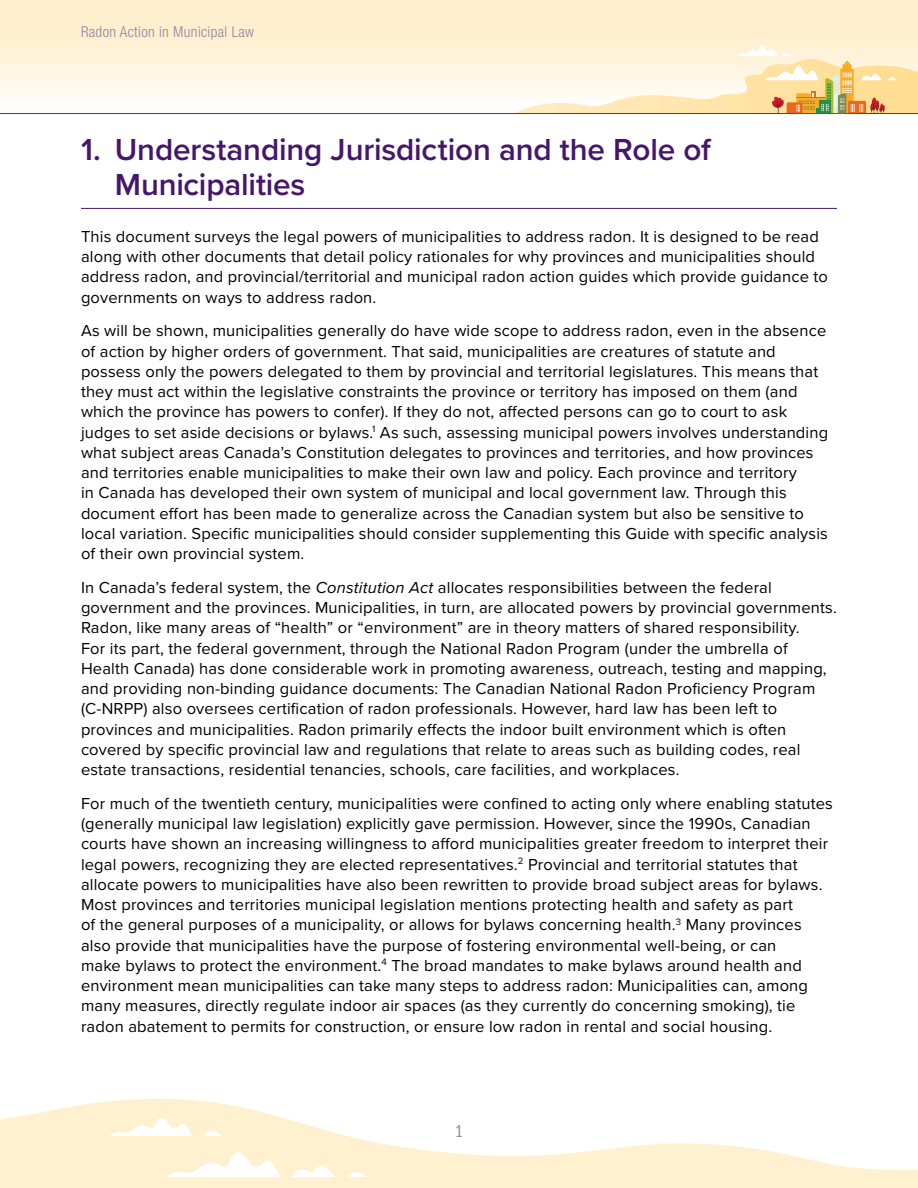
<style>
.page{position:relative;width:918px;height:1188px;background:#fff}
.page>*{position:absolute;margin:0;border:0;box-sizing:border-box;transform-origin:0 0}
.t1{font:600 31.5px/34.7px "Proxima Nova";letter-spacing:-.005em;color:#45166a}
.t2{font:condensed 18px "ITC Franklin Gothic Std";color:#939598}
.Body{font:16.5px/20.2px "Proxima Nova";letter-spacing:.01em;color:#000}
.t3{font:300 condensed 15px "Helvetica Neue LT Std";letter-spacing:.025em;color:#8b85a1}
.s1{font-style:italic}
</style>
<div class="page">
<svg style="left:0;top:1098px;width:918px;height:90px;fill:#fff0cf"></svg>
<svg style="left:167px;top:1151px;width:114px;height:26px"></svg>
<svg style="left:292px;top:1163px;width:43px;height:14px"></svg>
<svg style="left:349px;top:1172px;width:18px;height:5px"></svg>
<svg style="left:110px;top:1117px;width:82px;height:19px"></svg>
<svg style="left:204px;top:1131px;width:18px;height:5px"></svg>
<hr style="left:81px;top:208px;width:756px;height:1px;background:#45166a">
<div style="left:0;top:0;width:918px;height:113px;background:linear-gradient(to bottom,#ffebc4,#fffdfa)"></div>
<hr style="left:0;top:113px;width:918px;height:1px;background:#9f1d21">
<svg style="left:512px;top:45px;width:406px;height:69px;background:#f9e6c3"></svg>
<p class="t3" style="left:81px;top:23px;width:175px">Radon Action in Municipal Law</p>
<p class="t1" style="left:115px;top:131px;width:598px;text-indent:-34px">1. Understanding Jurisdiction and the Role of<br>Municipalities</p>
<p class="Body" style="left:81px;top:225px;width:749px">This document surveys the legal powers of municipalities to address radon. It is designed to be read along with other documents that detail policy rationales for why provinces and municipalities should address radon, and provincial/territorial and municipal radon action guides which provide guidance to governments on ways to address radon.</p>
<p class="Body" style="left:81px;top:320px;width:749px">As will be shown, municipalities generally do have wide scope to address radon, even in the absence of action by higher orders of government. That said, municipalities are creatures of statute and possess only the powers delegated to them by provincial and territorial legislatures. This means that they must act within the legislative constraints the province or territory has imposed on them (and which the province has powers to confer). If they do not, affected persons can go to court to ask judges to set aside decisions or bylaws.<sup>1</sup> As such, assessing municipal powers involves understanding what subject areas Canada’s Constitution delegates to provinces and territories, and how provinces and territories enable municipalities to make their own law and policy. Each province and territory<br>in Canada has developed their own system of municipal and local government law. Through this document effort has been made to generalize across the Canadian system but also be sensitive to local variation. Specific municipalities should consider supplementing this Guide with specific analysis of their own provincial system.</p>
<p class="Body" style="left:81px;top:576px;width:757px">In Canada’s federal system, the <span class="s1">Constitution Act</span> allocates responsibilities between the federal government and the provinces. Municipalities, in turn, are allocated powers by provincial governments.<br>Radon, like many areas of “health” or “environment” are in theory matters of shared responsibility.<br>For its part, the federal government, through the National Radon Program (under the umbrella of Health Canada) has done considerable work in promoting awareness, outreach, testing and mapping, and providing non-binding guidance documents: The Canadian National Radon Proficiency Program (C-NRPP) also oversees certification of radon professionals. However, hard law has been left to provinces and municipalities. Radon primarily effects the indoor built environment which is often covered by specific provincial law and regulations that relate to areas such as building codes, real estate transactions, residential tenancies, schools, care facilities, and workplaces.</p>
<p class="Body" style="left:81px;top:792px;width:753px">For much of the twentieth century, municipalities were confined to acting only where enabling statutes (generally municipal law legislation) explicitly gave permission. However, since the 1990s, Canadian courts have shown an increasing willingness to afford municipalities greater freedom to interpret their legal powers, recognizing they are elected representatives.<sup>2</sup> Provincial and territorial statutes that allocate powers to municipalities have also been rewritten to provide broad subject areas for bylaws.<br>Most provinces and territories municipal legislation mentions protecting health and safety as part<br>of the general purposes of a municipality, or allows for bylaws concerning health.<sup>3</sup> Many provinces also provide that municipalities have the purpose of fostering environmental well-being, or can<br>make bylaws to protect the environment.<sup>4</sup> The broad mandates to make bylaws around health and environment mean municipalities can take many steps to address radon: Municipalities can, among many measures, directly regulate indoor air spaces (as they currently do concerning smoking), tie radon abatement to permits for construction, or ensure low radon in rental and social housing.</p>
<p class="t2" style="left:454px;top:1121px;width:11px">1</p>
</div>
